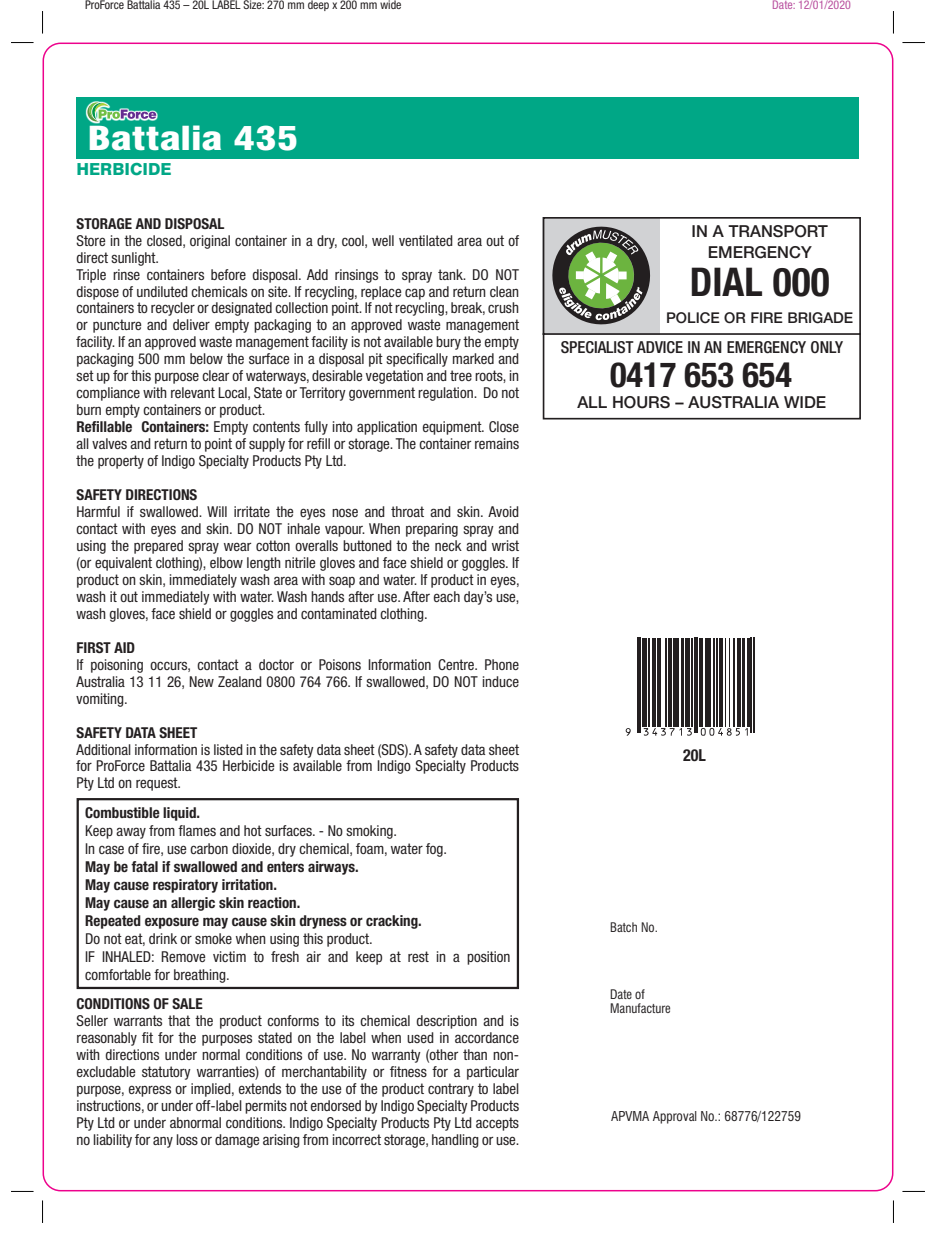
<style>
.page{position:relative;width:936px;height:1234px;background:#fff}
.page>*{position:absolute;margin:0;border:0;box-sizing:border-box;transform-origin:0 0}
.t1{font:700 condensed 39.6px "Helvetica Neue";color:#231f20}
.t2{font:700 condensed 34.65px "Helvetica Neue";color:#231f20}
.t3{font:900 condensed 32.25px "Swiss 721 BT";color:#fff;scale:1.25 1}
.t4{font:800 16.65px "Swiss 721 BT";color:#00a786}
.t5{font:500 16.5px/21.5px "Helvetica Neue";color:#231f20;text-align:center}
.t6{font:500 condensed 16.5px "Helvetica Neue";color:#231f20}
.t7{font:700 condensed 16.5px "Helvetica Neue";color:#231f20}
.t8{font:condensed 15px/17px "Helvetica Neue";color:#231f20;text-align:justify}
.t9{font:700 condensed 15px/18px "Helvetica Neue";color:#231f20}
.t10{font:500 14.85px "Helvetica Neue";color:#231f20}
.t11{font:condensed 13.2px "Swiss 721 BT";color:#231f20}
.t12{font:condensed 12.75px/14.7px "Swiss 721 BT";color:#231f20}
.t13{font:condensed 12px "Helvetica Neue";color:#231f20}
.t14{font:condensed 12px "Helvetica Neue";color:#b9519f}
.s1{font-weight:700}
</style>
<div class="page">
<div style="left:76px;top:97px;width:783px;height:62px;background:#00a786"></div>
<svg style="left:85px;top:101px;width:73px;height:22px"></svg>
<svg style="left:87px;top:102px;width:69px;height:19px"></svg>
<svg style="left:542px;top:217px;width:318px;height:203px"></svg>
<svg style="left:626px;top:637px;width:129px;height:99px"></svg>
<hr style="left:637px;top:637px;width:1px;height:95px;background:#231f20">
<hr style="left:639px;top:637px;width:1px;height:95px;background:#231f20">
<div style="left:642px;top:637px;width:5px;height:89px;background:#231f20"></div>
<hr style="left:648px;top:637px;width:1px;height:89px;background:#231f20">
<hr style="left:652px;top:637px;width:3px;height:89px;background:#231f20">
<hr style="left:657px;top:637px;width:1px;height:89px;background:#231f20">
<hr style="left:659px;top:637px;width:1px;height:89px;background:#231f20">
<hr style="left:665px;top:637px;width:1px;height:89px;background:#231f20">
<hr style="left:668px;top:637px;width:3px;height:89px;background:#231f20">
<hr style="left:673px;top:637px;width:2px;height:89px;background:#231f20">
<hr style="left:676px;top:637px;width:3px;height:89px;background:#231f20">
<hr style="left:681px;top:637px;width:3px;height:89px;background:#231f20">
<div style="left:685px;top:637px;width:5px;height:89px;background:#231f20"></div>
<hr style="left:691px;top:637px;width:1px;height:89px;background:#231f20">
<hr style="left:694px;top:637px;width:1px;height:95px;background:#231f20">
<hr style="left:696px;top:637px;width:1px;height:95px;background:#231f20">
<hr style="left:699px;top:637px;width:3px;height:89px;background:#231f20">
<hr style="left:705px;top:637px;width:1px;height:89px;background:#231f20">
<hr style="left:707px;top:637px;width:4px;height:89px;background:#231f20">
<hr style="left:713px;top:637px;width:1px;height:89px;background:#231f20">
<hr style="left:716px;top:637px;width:1px;height:89px;background:#231f20">
<svg style="left:718px;top:637px;width:4px;height:89px"></svg>
<hr style="left:725px;top:637px;width:1px;height:89px;background:#231f20">
<hr style="left:728px;top:637px;width:1px;height:89px;background:#231f20">
<hr style="left:733px;top:637px;width:1px;height:89px;background:#231f20">
<hr style="left:737px;top:637px;width:3px;height:89px;background:#231f20">
<hr style="left:742px;top:637px;width:2px;height:89px;background:#231f20">
<hr style="left:747px;top:637px;width:2px;height:89px;background:#231f20">
<hr style="left:750px;top:637px;width:1px;height:95px;background:#231f20">
<hr style="left:753px;top:637px;width:1px;height:95px;background:#231f20">
<svg style="left:625px;top:728px;width:5px;height:7px"></svg>
<svg style="left:643px;top:728px;width:48px;height:7px"></svg>
<svg style="left:700px;top:728px;width:39px;height:7px"></svg>
<svg style="left:745px;top:728px;width:2px;height:7px"></svg>
<div style="left:77px;top:797px;width:442px;height:191px;border:2px solid #231f20"></div>
<svg style="left:11px;top:42px;width:23px;height:1px"></svg>
<svg style="left:902px;top:42px;width:22px;height:1px"></svg>
<svg style="left:11px;top:1190px;width:22px;height:1px"></svg>
<svg style="left:903px;top:1190px;width:21px;height:1px"></svg>
<svg style="left:42px;top:11px;width:1px;height:23px"></svg>
<svg style="left:42px;top:1200px;width:1px;height:22px"></svg>
<svg style="left:893px;top:11px;width:1px;height:23px"></svg>
<svg style="left:893px;top:1200px;width:1px;height:22px"></svg>
<p class="t13" style="left:85px;top:-2px;width:318px">ProForce Battalia 435 – 20L LABEL Size: 270 mm deep x 200 mm wide</p>
<p class="t14" style="left:772px;top:-2px;width:80px">Date: 12/01/2020</p>
<h3 class="t3" style="left:87px;top:119px;width:170px">Battalia 435</h3>
<p class="t4" style="left:76px;top:159px;width:97px">HERBICIDE</p>
<p class="t9" style="left:77px;top:214px;width:149px">STORAGE AND DISPOSAL</p>
<p class="t8" style="left:77px;top:232px;width:444px;text-align:left">Store in the closed, original container in a dry, cool, well ventilated area out of direct sunlight.<br>Triple rinse containers before disposal. Add rinsings to spray tank. DO NOT dispose of undiluted chemicals on site. If recycling, replace cap and return clean containers to recycler or designated collection point. If not recycling, break, crush or puncture and deliver empty packaging to an approved waste management facility. If an approved waste management facility is not available bury the empty packaging 500 mm below the surface in a disposal pit specifically marked and set up for this purpose clear of waterways, desirable vegetation and tree roots, in compliance with relevant Local, State or Territory government regulation. Do not burn empty containers or product.<br><span class="s1">Refillable Containers:</span> Empty contents fully into application equipment. Close all valves and return to point of supply for refill or storage. The container remains the property of Indigo Specialty Products Pty Ltd.</p>
<p class="t9" style="left:77px;top:485px;width:122px">SAFETY DIRECTIONS</p>
<p class="t8" style="left:77px;top:503px;width:444px">Harmful if swallowed. Will irritate the eyes nose and throat and skin. Avoid contact with eyes and skin. DO NOT inhale vapour. When preparing spray and using the prepared spray wear cotton overalls buttoned to the neck and wrist (or equivalent clothing), elbow length nitrile gloves and face shield or goggles. If product on skin, immediately wash area with soap and water. If product in eyes, wash it out immediately with water. Wash hands after use. After each day’s use, wash gloves, face shield or goggles and contaminated clothing.</p>
<p class="t9" style="left:77px;top:638px;width:60px">FIRST AID</p>
<p class="t8" style="left:77px;top:655px;width:444px">If poisoning occurs, contact a doctor or Poisons Information Centre. Phone Australia 13 11 26, New Zealand 0800 764 766. If swallowed, DO NOT induce vomiting.</p>
<p class="t9" style="left:77px;top:722px;width:122px">SAFETY DATA SHEET</p>
<p class="t8" style="left:77px;top:740px;width:444px">Additional information is listed in the safety data sheet (SDS). A safety data sheet for ProForce Battalia 435 Herbicide is available from Indigo Specialty Products Pty Ltd on request.</p>
<p class="t9" style="left:85px;top:803px;width:116px">Combustible liquid.</p>
<p class="t8" style="left:85px;top:821px;width:363px;line-height:18px">Keep away from flames and hot surfaces. - No smoking.<br>In case of fire, use carbon dioxide, dry chemical, foam, water fog.</p>
<p class="t9" style="left:85px;top:857px;width:338px">May be fatal if swallowed and enters airways.<br>May cause respiratory irritation.<br>May cause an allergic skin reaction.<br>Repeated exposure may cause skin dryness or cracking.</p>
<p class="t8" style="left:85px;top:929px;width:426px;line-height:18px;text-align:left">Do not eat, drink or smoke when using this product.<br>IF INHALED: Remove victim to fresh air and keep at rest in a position comfortable for breathing.</p>
<p class="t9" style="left:77px;top:994px;width:128px">CONDITIONS OF SALE</p>
<p class="t8" style="left:77px;top:1011px;width:444px">Seller warrants that the product conforms to its chemical description and is reasonably fit for the purposes stated on the label when used in accordance with directions under normal conditions of use. No warranty (other than non&shy;excludable statutory warranties) of merchantability or fitness for a particular purpose, express or implied, extends to the use of the product contrary to label instructions, or under off-label permits not endorsed by Indigo Specialty Products Pty Ltd or under abnormal conditions. Indigo Specialty Products Pty Ltd accepts no liability for any loss or damage arising from incorrect storage, handling or use.</p>
<p class="t5" style="left:691px;top:220px;width:138px">IN A TRANSPORT<br>EMERGENCY</p>
<h1 class="t1" style="left:689px;top:258px;width:141px">DIAL 000</h1>
<p class="t10" style="left:666px;top:309px;width:188px">POLICE OR FIRE BRIGADE</p>
<p class="t6" style="left:560px;top:337px;width:284px">SPECIALIST ADVICE IN AN EMERGENCY ONLY</p>
<h2 class="t2" style="left:610px;top:353px;width:183px">0417 653 654</h2>
<p class="t5" style="left:577px;top:391px;width:250px">ALL HOURS – AUSTRALIA WIDE</p>
<p class="t7" style="left:683px;top:745px;width:24px">20L</p>
<p class="t12" style="left:610px;top:919px;width:49px">Batch No.</p>
<p class="t12" style="left:610px;top:986px;width:62px">Date of<br>Manufacture</p>
<p class="t11" style="left:611px;top:1108px;width:191px">APVMA Approval No.: 68776/122759</p>
</div>
